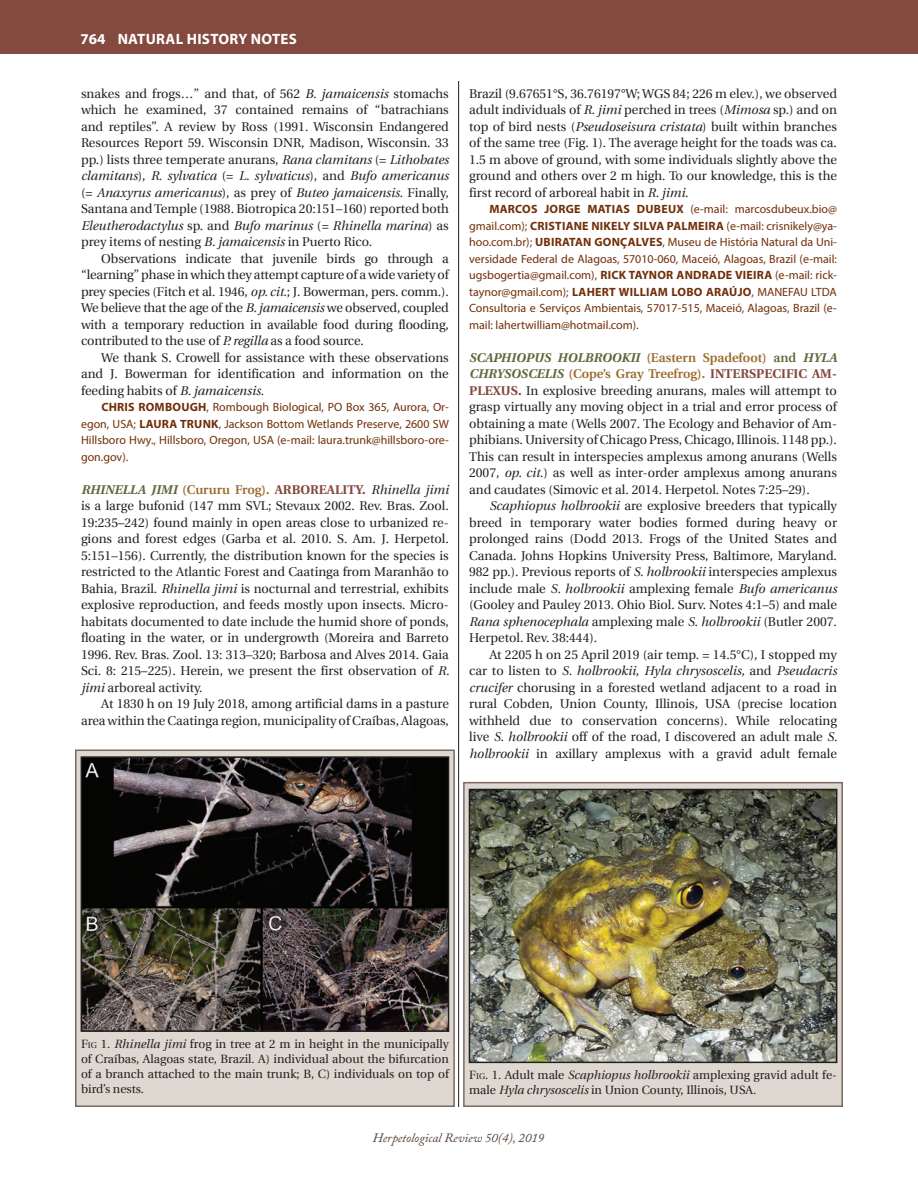
<style>
.page{position:relative;width:918px;height:1188px;background:#fff}
.page>*{position:absolute;margin:0;border:0;box-sizing:border-box;transform-origin:0 0}
.t1{font:700 15px "Myriad Pro";letter-spacing:.02em;color:#fff}
.Nat_Hist_nested_para{font:12.75px/16.5px "Utopia";color:#231f20;text-align:justify}
.t2{font:italic 12.75px "Adobe Caslon Pro";color:#504137}
.Geo_Dist_authors{font:12px/16.5px "Myriad Pro";color:#712e09;text-align:justify}
.t3{font:12px/15px "Utopia";color:#231f20;text-align:justify}
.s1{font-style:italic}
.s2{font-weight:700}
.s3{font-weight:700;font-style:italic;color:#63673c}
.s4{font-weight:600;color:#9a6a2c}
.s5{font-weight:700;color:#84493f}
.s6{font-weight:600;color:#63673c}
.s7{font-style:inherit}
.s8{font-size:8.4px}
</style>
<div class="page">
<hr style="left:458px;top:81px;width:1px;height:1026px;background:#231f20">
<div style="left:0;top:0;width:918px;height:54px;background:#84493f"></div>
<div style="left:75px;top:750px;width:380px;height:357px;background:#ded8d1;border:2px solid #7a6a5f"></div>
<img style="left:84px;top:759px;width:362px;height:270px">
<div style="left:81px;top:756px;width:368px;height:276px;border:2px solid #231f20"></div>
<div style="left:463px;top:782px;width:380px;height:325px;background:#ded8d1;border:2px solid #7a6a5f"></div>
<img style="left:472px;top:792px;width:362px;height:268px">
<div style="left:469px;top:789px;width:368px;height:274px;border:2px solid #231f20"></div>
<p class="t1" style="left:80px;top:29px;width:218px">764 NATURAL HISTORY NOTES</p>
<p class="Nat_Hist_nested_para" style="left:81px;top:85px;width:369px">snakes and frogs…” and that, of 562 <span class="s1">B. jamaicensis</span> stomachs which he examined, 37 contained remains of “batrachians and reptiles”. A review by Ross (1991. Wisconsin Endangered Resources Report 59. Wisconsin DNR, Madison, Wisconsin. 33 pp.) lists three temperate anurans, <span class="s1">Rana clamitans</span> (= <span class="s1">Lithobates clamitans</span>), <span class="s1">R. sylvatica</span> (= <span class="s1">L. sylvaticus</span>), and <span class="s1">Bufo americanus </span>(= <span class="s1">Anaxyrus americanus</span>), as prey of <span class="s1">Buteo jamaicensis</span>. Finally, Santana and Temple (1988. Biotropica 20:151–160) reported both <span class="s1">Eleutherodactylus</span> sp. and <span class="s1">Bufo marinus</span> (<span class="s1">= Rhinella marina</span>) as prey items of nesting <span class="s1">B. jamaicensis</span> in Puerto Rico.</p>
<p class="Nat_Hist_nested_para" style="left:81px;top:250px;width:369px;text-indent:20px">Observations indicate that juvenile birds go through a “learning” phase in which they attempt capture of a wide variety of prey species (Fitch et al. 1946, <span class="s1">op. cit.</span>; J. Bowerman, pers. comm.).<br>We believe that the age of the <span class="s1">B. jamaicensis</span> we observed, coupled with a temporary reduction in available food during flooding, contributed to the use of <span class="s1">P. regilla</span> as a food source.</p>
<p class="Nat_Hist_nested_para" style="left:81px;top:349px;width:369px;text-indent:20px">We thank S. Crowell for assistance with these observations and J. Bowerman for identification and information on the feeding habits of <span class="s1">B. jamaicensis</span>.</p>
<p class="Geo_Dist_authors" style="left:81px;top:399px;width:369px;text-indent:20px"><span class="s2">CHRIS ROMBOUGH</span>, Rombough Biological, PO Box 365, Aurora, Or&shy;egon, USA; <span class="s2">LAURA TRUNK</span>, Jackson Bottom Wetlands Preserve, 2600 SW Hillsboro Hwy., Hillsboro, Oregon, USA (e-mail: laura.trunk@hillsboro-ore&shy;gon.gov).</p>
<p class="Nat_Hist_nested_para" style="left:81px;top:481px;width:370px"><span class="s3">RHINELLA JIMI</span> <span class="s4">(Cururu Frog).</span> <span class="s5">ARBOREALITY.</span> <span class="s1">Rhinella jimi </span>is a large bufonid (147 mm SVL; Stevaux 2002. Rev. Bras. Zool.<br>19:235–242) found mainly in open areas close to urbanized re&shy;gions and forest edges (Garba et al. 2010. S. Am. J. Herpetol.<br>5:151–156). Currently, the distribution known for the species is restricted to the Atlantic Forest and Caatinga from Maranhão to Bahia, Brazil. <span class="s1">Rhinella jimi</span> is nocturnal and terrestrial, exhibits explosive reproduction, and feeds mostly upon insects. Micro&shy;habitats documented to date include the humid shore of ponds, floating in the water, or in undergrowth (Moreira and Barreto 1996. Rev. Bras. Zool. 13: 313–320; Barbosa and Alves 2014. Gaia Sci. 8: 215–225). Herein, we present the first observation of <span class="s1">R. jimi</span> arboreal activity.</p>
<p class="Nat_Hist_nested_para" style="left:81px;top:696px;width:369px;text-align:right">At 1830 h on 19 July 2018, among artificial dams in a pasture area within the Caatinga region, municipality of Craíbas, Alagoas,</p>
<p class="Nat_Hist_nested_para" style="left:469px;top:85px;width:369px">Brazil (9.67651°S, 36.76197°W; WGS 84; 226 m elev.), we observed adult individuals of <span class="s1">R. jimi</span> perched in trees (<span class="s1">Mimosa</span> sp.) and on top of bird nests (<span class="s1">Pseudoseisura cristata</span>) built within branches of the same tree (Fig. 1). The average height for the toads was ca.<br>1.5 m above of ground, with some individuals slightly above the ground and others over 2 m high. To our knowledge, this is the first record of arboreal habit in <span class="s1">R. jimi</span>.</p>
<p class="Geo_Dist_authors" style="left:469px;top:201px;width:369px;text-indent:20px"><span class="s2">MARCOS JORGE MATIAS DUBEUX</span> (e-mail: marcosdubeux.bio@ gmail.com); <span class="s2">CRISTIANE NIKELY SILVA PALMEIRA</span> (e-mail: crisnikely@ya&shy;hoo.com.br); <span class="s2">UBIRATAN GONÇALVES</span>, Museu de História Natural da Uni&shy;versidade Federal de Alagoas, 57010-060, Maceió, Alagoas, Brazil (e-mail: ugsbogertia@gmail.com), <span class="s2">RICK TAYNOR ANDRADE VIEIRA</span> (e-mail: rick&shy;taynor@gmail.com); <span class="s2">LAHERT WILLIAM LOBO ARAÚJO</span>, MANEFAU LTDA Consultoria e Serviços Ambientais, 57017-515, Maceió, Alagoas, Brazil (e&shy;mail: lahertwilliam@hotmail.com).</p>
<p class="Nat_Hist_nested_para" style="left:469px;top:349px;width:369px"><span class="s3">SCAPHIOPUS HOLBROOKII</span> <span class="s4">(Eastern Spadefoot)</span> <span class="s6">and</span> <span class="s3">HYLA CHRYSOSCELIS</span> <span class="s4">(Cope’s Gray Treefrog).</span> <span class="s5">INTERSPECIFIC AM-PLEXUS.</span> In explosive breeding anurans, males will attempt to grasp virtually any moving object in a trial and error process of obtaining a mate (Wells 2007. The Ecology and Behavior of Am&shy;phibians. University of Chicago Press, Chicago, Illinois. 1148 pp.).<br>This can result in interspecies amplexus among anurans (Wells 2007, <span class="s1">op. cit</span>.) as well as inter-order amplexus among anurans and caudates (Simovic et al. 2014. Herpetol. Notes 7:25–29).</p>
<p class="Nat_Hist_nested_para" style="left:469px;top:498px;width:369px;text-indent:20px"><span class="s1">Scaphiopus holbrookii</span> are explosive breeders that typically breed in temporary water bodies formed during heavy or prolonged rains (Dodd 2013. Frogs of the United States and Canada. Johns Hopkins University Press, Baltimore, Maryland.<br>982 pp.). Previous reports of <span class="s1">S. holbrookii</span> interspecies amplexus include male <span class="s1">S. holbrookii</span> amplexing female <span class="s1">Bufo americanus </span>(Gooley and Pauley 2013. Ohio Biol. Surv. Notes 4:1–5) and male <span class="s1">Rana sphenocephala</span> amplexing male <span class="s1">S. holbrookii</span> (Butler 2007.<br>Herpetol. Rev. 38:444).</p>
<p class="Nat_Hist_nested_para" style="left:469px;top:646px;width:370px;text-indent:20px">At 2205 h on 25 April 2019 (air temp. = 14.5°C), I stopped my car to listen to <span class="s1">S. holbrookii</span>, <span class="s1">Hyla chrysoscelis,</span> and <span class="s1">Pseudacris crucifer</span> chorusing in a forested wetland adjacent to a road in rural Cobden, Union County, Illinois, USA (precise location withheld due to conservation concerns). While relocating live <span class="s1">S. holbrookii</span> off of the road, I discovered an adult male <span class="s1">S. holbrookii</span> in axillary amplexus with a gravid adult female</p>
<p class="t3" style="left:81px;top:1036px;width:369px"><span class="s7">F</span><span class="s8">ig</span> 1. <span class="s1">Rhinella jimi</span> frog in tree at 2 m in height in the municipally of Craíbas, Alagoas state, Brazil. A) individual about the bifurcation of a branch attached to the main trunk; B, C) individuals on top of bird’s nests.</p>
<p class="t3" style="left:469px;top:1068px;width:369px"><span class="s7">F</span><span class="s8">ig</span><span class="s7">.</span> 1. Adult male <span class="s1">Scaphiopus holbrookii</span> amplexing gravid adult fe&shy;male <span class="s1">Hyla chrysoscelis</span> in Union County, Illinois, USA.</p>
<p class="t2" style="left:373px;top:1130px;width:173px">Herpetological Review 50(4), 2019</p>
</div>
